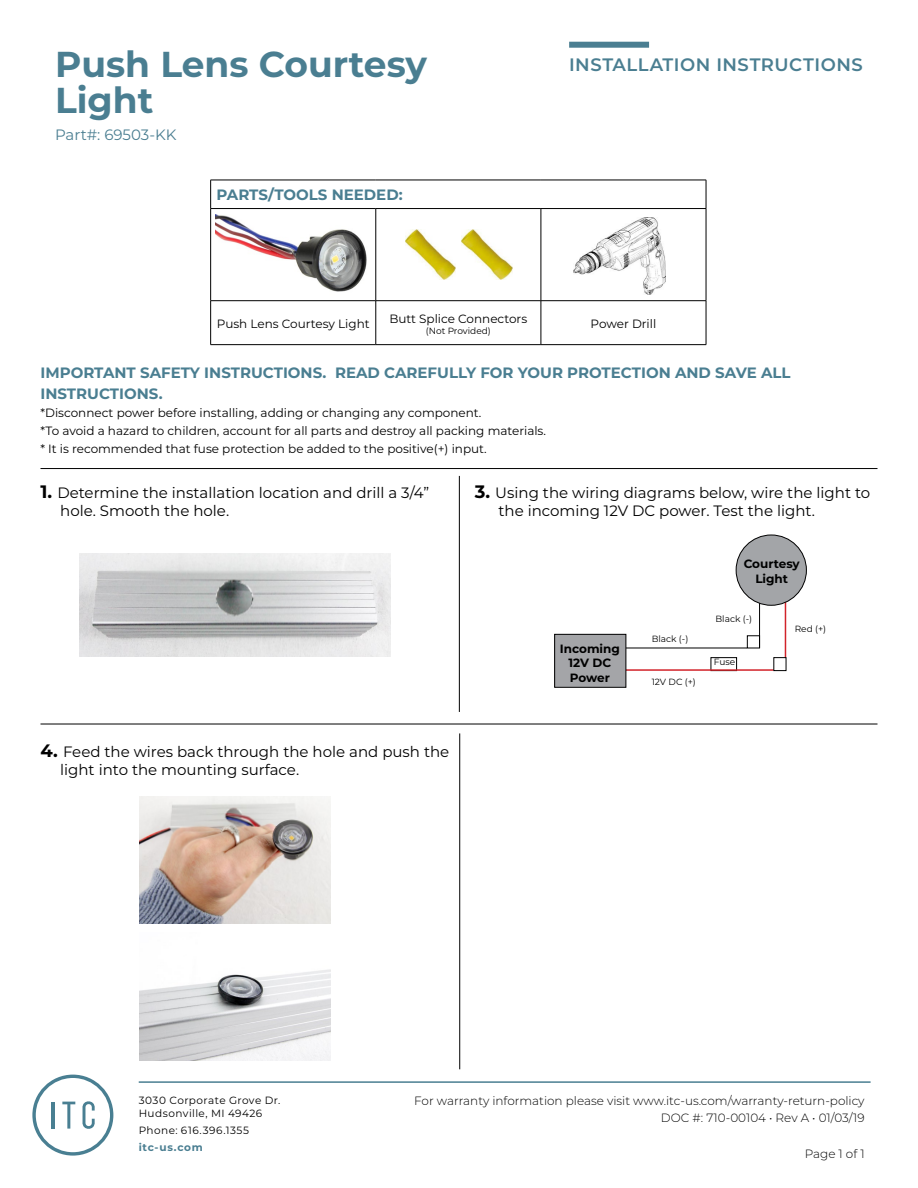
<style>
.page{position:relative;width:918px;height:1188px;background:#fff}
.page>*{position:absolute;margin:0;border:0;box-sizing:border-box;transform-origin:0 0}
.t1{font:700 36px "Montserrat";color:#4a7e91}
.t2{font:600 18px "Montserrat";letter-spacing:.025em;color:#4a7e91}
.t3{font:15px/18px "Montserrat";color:#000}
.t4{font:700 15px/21.5px "Montserrat";color:#4a7e91}
.t5{font:15px "Montserrat";color:#4a7e91}
.t6{font:12px/17.9px "Montserrat";color:#000}
.t7{font:300 12px/16.5px "Montserrat";color:#000;text-align:right}
.t8{font:700 12px/14.4px "Montserrat";color:#000;text-align:center}
.t9{font:700 12px/14.4px "Montserrat";color:#000101;text-align:center}
.t10{font:10.5px/13.5px "Montserrat";letter-spacing:.04em;color:#000}
.t11{font:700 10.5px "Montserrat";letter-spacing:.065em;color:#4a7e91}
.t12{font:9px "Montserrat";color:#000}
.s1{font-weight:700;font-size:18px}
</style>
<div class="page">
<svg style="left:32px;top:1075px;width:81px;height:81px"></svg>
<hr style="left:139px;top:1081px;width:732px;height:2px;background:#4a7e91">
<div style="left:711px;top:657px;width:26px;height:14px;border:1px solid #000"></div>
<hr style="left:40px;top:724px;width:838px;height:1px;background:#000">
<img style="left:79px;top:554px;width:311px;height:103px">
<hr style="left:40px;top:468px;width:838px;height:1px;background:#000">
<img style="left:139px;top:796px;width:191px;height:128px">
<hr style="left:459px;top:476px;width:1px;height:236px;background:#000">
<hr style="left:459px;top:733px;width:1px;height:336px;background:#000">
<img style="left:139px;top:969px;width:191px;height:91px">
<hr style="left:210px;top:301px;width:1px;height:43px;background:#000">
<hr style="left:210px;top:344px;width:166px;height:1px;background:#000">
<hr style="left:376px;top:344px;width:165px;height:1px;background:#000">
<hr style="left:541px;top:344px;width:165px;height:1px;background:#000">
<hr style="left:376px;top:301px;width:1px;height:43px;background:#000">
<hr style="left:541px;top:301px;width:1px;height:43px;background:#000">
<hr style="left:706px;top:301px;width:1px;height:43px;background:#000">
<hr style="left:210px;top:209px;width:1px;height:92px;background:#000">
<hr style="left:376px;top:209px;width:1px;height:92px;background:#000">
<hr style="left:541px;top:209px;width:1px;height:92px;background:#000">
<hr style="left:706px;top:209px;width:1px;height:92px;background:#000">
<hr style="left:210px;top:300px;width:166px;height:1px;background:#000">
<hr style="left:376px;top:300px;width:165px;height:1px;background:#000">
<hr style="left:541px;top:300px;width:165px;height:1px;background:#000">
<hr style="left:210px;top:180px;width:166px;height:1px;background:#000">
<svg style="left:210px;top:180px;width:1px;height:28px"></svg>
<hr style="left:376px;top:180px;width:165px;height:1px;background:#000">
<hr style="left:541px;top:180px;width:165px;height:1px;background:#000">
<svg style="left:706px;top:180px;width:1px;height:28px"></svg>
<hr style="left:210px;top:208px;width:166px;height:1px;background:#000">
<hr style="left:376px;top:208px;width:165px;height:1px;background:#000">
<hr style="left:541px;top:208px;width:165px;height:1px;background:#000">
<img style="left:215px;top:214px;width:152px;height:78px">
<img style="left:574px;top:217px;width:92px;height:78px">
<img style="left:405px;top:229px;width:51px;height:51px">
<img style="left:462px;top:229px;width:51px;height:51px">
<hr style="left:572px;top:648px;width:175px;height:1px;background:#000">
<hr style="left:572px;top:669px;width:202px;height:2px;background:#d2232a">
<hr style="left:759px;top:601px;width:1px;height:47px;background:#000">
<hr style="left:785px;top:601px;width:1px;height:56px;background:#d2232a">
<div style="left:774px;top:657px;width:12px;height:14px;border:1px solid #000"></div>
<div style="left:747px;top:636px;width:13px;height:12px;border:1px solid #000"></div>
<div style="left:555px;top:634px;width:71px;height:53px;background:#a4a5a8"></div>
<div style="left:554px;top:634px;width:72px;height:54px;border:1px solid #000"></div>
<div style="left:736px;top:535px;width:70px;height:70px;background:#a3a5a8;border-radius:50%"></div>
<div style="left:736px;top:535px;width:71px;height:70px;border:1px solid #000;border-radius:50%"></div>
<div style="left:569px;top:42px;width:80px;height:6px;background:#4a7e91"></div>
<h1 class="t1" style="left:55px;top:38px;width:373px">Push Lens Courtesy</h1>
<h2 class="t2" style="left:569px;top:52px;width:295px">INSTALLATION INSTRUCTIONS</h2>
<h1 class="t1" style="left:55px;top:74px;width:100px">Light</h1>
<p class="t5" style="left:55px;top:124px;width:123px">Part#: 69503-KK</p>
<p class="t4" style="left:217px;top:184px;width:188px">PARTS/TOOLS NEEDED:</p>
<p class="t6" style="left:217px;top:315px;width:154px">Push Lens Courtesy Light</p>
<p class="t6" style="left:389px;top:309px;width:139px">Butt Splice Connectors</p>
<p class="t12" style="left:426px;top:325px;width:67px">(Not Provided)</p>
<p class="t6" style="left:591px;top:315px;width:67px">Power Drill</p>
<p class="t4" style="left:40px;top:361px;width:752px">IMPORTANT SAFETY INSTRUCTIONS. READ CAREFULLY FOR YOUR PROTECTION AND SAVE ALL<br>INSTRUCTIONS.</p>
<p class="t6" style="left:40px;top:403px;width:507px">*Disconnect power before installing, adding or changing any component.<br>*To avoid a hazard to children, account for all parts and destroy all packing materials. * It is recommended that fuse protection be added to the positive(+) input.</p>
<p class="t3" style="left:60px;top:483px;width:371px;text-indent:-20px"><span class="s1">1.</span> Determine the installation location and drill a 3/4” hole. Smooth the hole.</p>
<p class="t3" style="left:498px;top:483px;width:373px;text-indent:-24px"><span class="s1">3.</span> Using the wiring diagrams below, wire the light to the incoming 12V DC power. Test the light.</p>
<p class="t3" style="left:60px;top:742px;width:391px;text-indent:-20px"><span class="s1">4.</span> Feed the wires back through the hole and push the light into the mounting surface.</p>
<p class="t8" style="left:560px;top:641px;width:62px">Incoming<br>12V DC<br>Power</p>
<p class="t12" style="left:652px;top:633px;width:38px">Black (-)</p>
<p class="t12" style="left:652px;top:676px;width:46px">12V DC (+)</p>
<p class="t9" style="left:744px;top:556px;width:58px">Courtesy<br>Light</p>
<p class="t12" style="left:716px;top:613px;width:38px">Black (-)</p>
<p class="t12" style="left:714px;top:656px;width:23px">Fuse</p>
<p class="t12" style="left:795px;top:622px;width:33px">Red (+)</p>
<p class="t10" style="left:139px;top:1093px;width:143px">3030 Corporate Grove Dr.<br>Hudsonville, MI 49426</p>
<p class="t10" style="left:139px;top:1123px;width:112px">Phone: 616.396.1355</p>
<p class="t11" style="left:139px;top:1139px;width:66px">itc-us.com</p>
<p class="t7" style="left:414px;top:1092px;width:452px">For warranty information please visit www.itc-us.com/warranty-return-policy<br>DOC #: 710-00104 • Rev A • 01/03/19</p>
<p class="t7" style="left:805px;top:1145px;width:61px">Page 1 of 1</p>
</div>
